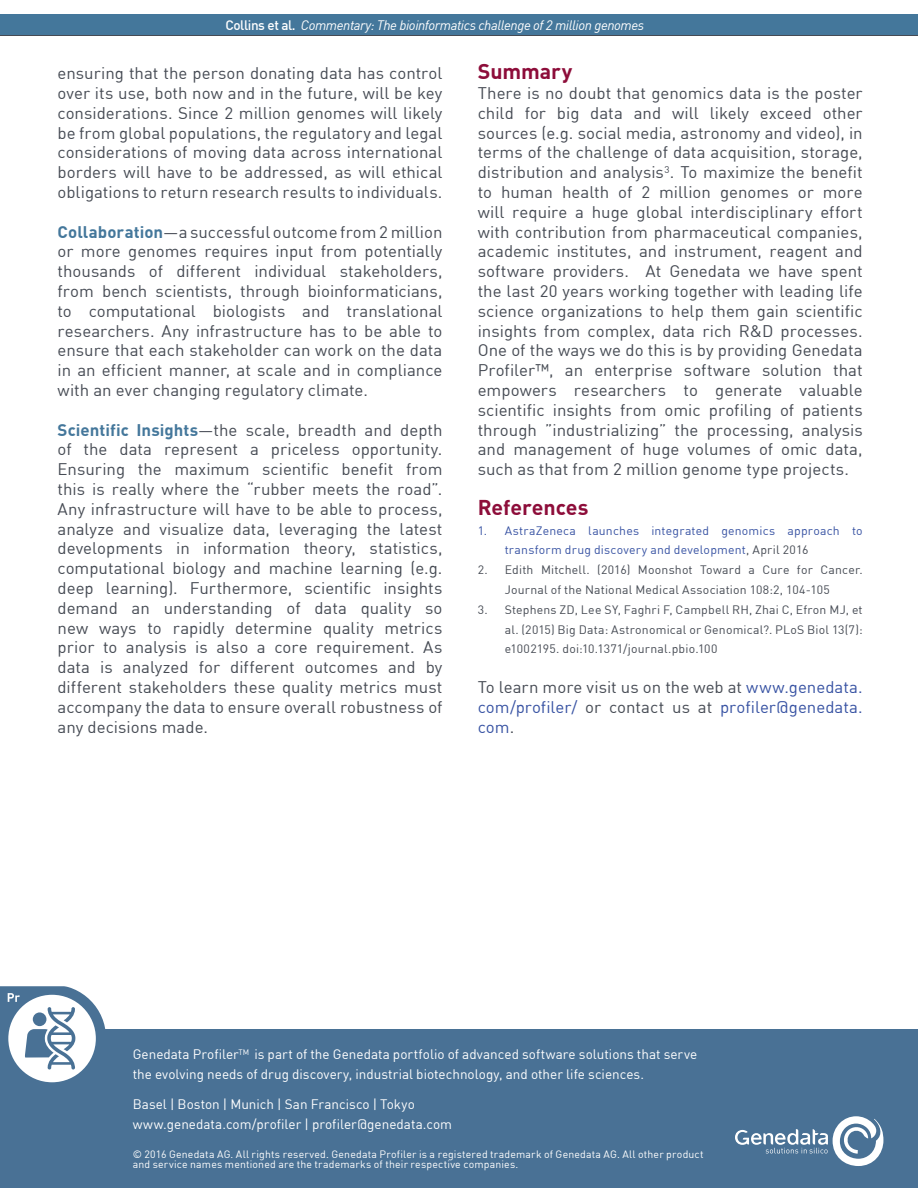
<style>
.page{position:relative;width:918px;height:1188px;background:#fff}
.page>*{position:absolute;margin:0;border:0;box-sizing:border-box;transform-origin:0 0}
.t1{font:700 21px "DINCE";letter-spacing:-.005em;color:#8d0d3a}
.t2{font:16.5px/19.8px "DINCE";color:#464b54;text-align:justify}
.t3{font:16.5px/19.8px "DINCE";color:#3853a3;text-align:justify}
.t4{font:13.5px/19.8px "DINCE";color:#fff}
.t5{font:italic 13.5px "DIN";letter-spacing:-.03em;color:#fff}
.t6{font:12px/19.8px "DINCE";letter-spacing:.015em;color:#464b54;text-align:center}
.t7{font:12px/19.8px "DINCE";letter-spacing:.015em;color:#3853a3}
.t8{font:10.5px/9.9px "DINCE";letter-spacing:.015em;color:#fff}
.s1{font-family:"DINCE";font-weight:500;font-style:normal}
.s2{font-weight:700;color:#44779b}
.s3{color:#464b54}
</style>
<div class="page">
<div style="left:0;top:1030px;width:918px;height:158px;background:#497195"></div>
<svg style="left:735px;top:1116px;width:149px;height:50px"></svg>
<svg style="left:0;top:986px;width:106px;height:97px"></svg>
<div style="left:0;top:15px;width:918px;height:21px;background:#464b54"></div>
<div style="left:0;top:14px;width:918px;height:21px;background:#44779b"></div>
<p class="t5" style="left:225px;top:16px;width:420px"><span class="s1">Collins et al.</span> Commentary: The bioinformatics challenge of 2 million genomes</p>
<p class="t2" style="left:58px;top:63px;width:386px">ensuring that the person donating data has control over its use, both now and in the future, will be key considerations. Since 2 million genomes will likely be from global populations, the regulatory and legal considerations of moving data across international borders will have to be addressed, as will ethical obligations to return research results to individuals.</p>
<p class="t2" style="left:58px;top:221px;width:386px"><span class="s2">Collaboration</span>—a successful outcome from 2 million or more genomes requires input from potentially thousands of different individual stakeholders, from bench scientists, through bioinformaticians, to computational biologists and translational researchers. Any infrastructure has to be able to ensure that each stakeholder can work on the data in an efficient manner, at scale and in compliance with an ever changing regulatory climate.</p>
<p class="t2" style="left:58px;top:419px;width:386px"><span class="s2">Scientific Insights</span>—the scale, breadth and depth of the data represent a priceless opportunity.<br>Ensuring the maximum scientific benefit from this is really where the “rubber meets the road”.<br>Any infrastructure will have to be able to process, analyze and visualize data, leveraging the latest developments in information theory, statistics, computational biology and machine learning (e.g. deep learning). Furthermore, scientific insights demand an understanding of data quality so new ways to rapidly determine quality metrics prior to analysis is also a core requirement. As data is analyzed for different outcomes and by different stakeholders these quality metrics must accompany the data to ensure overall robustness of any decisions made.</p>
<p class="t1" style="left:478px;top:58px;width:96px">Summary</p>
<p class="t2" style="left:478px;top:83px;width:386px">There is no doubt that genomics data is the poster child for big data and will likely exceed other sources (e.g. social media, astronomy and video), in terms of the challenge of data acquisition, storage, distribution and analysis<sup>3</sup>. To maximize the benefit to human health of 2 million genomes or more will require a huge global interdisciplinary effort with contribution from pharmaceutical companies, academic institutes, and instrument, reagent and software providers. At Genedata we have spent the last 20 years working together with leading life science organizations to help them gain scientific insights from complex, data rich R&amp;D processes.<br>One of the ways we do this is by providing Genedata Profiler™, an enterprise software solution that empowers researchers to generate valuable scientific insights from omic profiling of patients through ”industrializing” the processing, analysis and management of huge volumes of omic data, such as that from 2 million genome type projects.</p>
<p class="t1" style="left:478px;top:493px;width:112px">References</p>
<p class="t7" style="left:505px;top:520px;width:359px;text-indent:-27px">1. AstraZeneca launches integrated genomics approach to transform drug discovery and development<span class="s3">, April 2016</span></p>
<p class="t6" style="left:478px;top:560px;width:386px">2. Edith Mitchell. (2016) Moonshot Toward a Cure for Cancer.<br>Journal of the National Medical Association 108:2, 104-105</p>
<p class="t6" style="left:505px;top:599px;width:359px;text-align:justify;text-indent:-27px">3. Stephens ZD, Lee SY, Faghri F, Campbell RH, Zhai C, Efron MJ, et al. (2015) Big Data: Astronomical or Genomical?. PLoS Biol 13(7): e1002195. doi:10.1371/journal.pbio.100</p>
<p class="t3" style="left:478px;top:677px;width:386px"><span class="s3">To learn more visit us on the web at</span> www.genedata. com/profiler/ <span class="s3">or contact us at</span> profiler@genedata. com<span class="s3">.</span></p>
<p class="t4" style="left:133px;top:1044px;width:566px">Genedata Profiler<sup>TM</sup> is part of the Genedata portfolio of advanced software solutions that serve the evolving needs of drug discovery, industrial biotechnology, and other life sciences.</p>
<p class="t4" style="left:133px;top:1094px;width:321px">Basel | Boston | Munich | San Francisco | Tokyo www.genedata.com/profiler | profiler@genedata.com</p>
<p class="t8" style="left:133px;top:1149px;width:573px">© 2016 Genedata AG. All rights reserved. Genedata Profiler is a registered trademark of Genedata AG. All other product and service names mentioned are the trademarks of their respective companies.</p>
</div>
